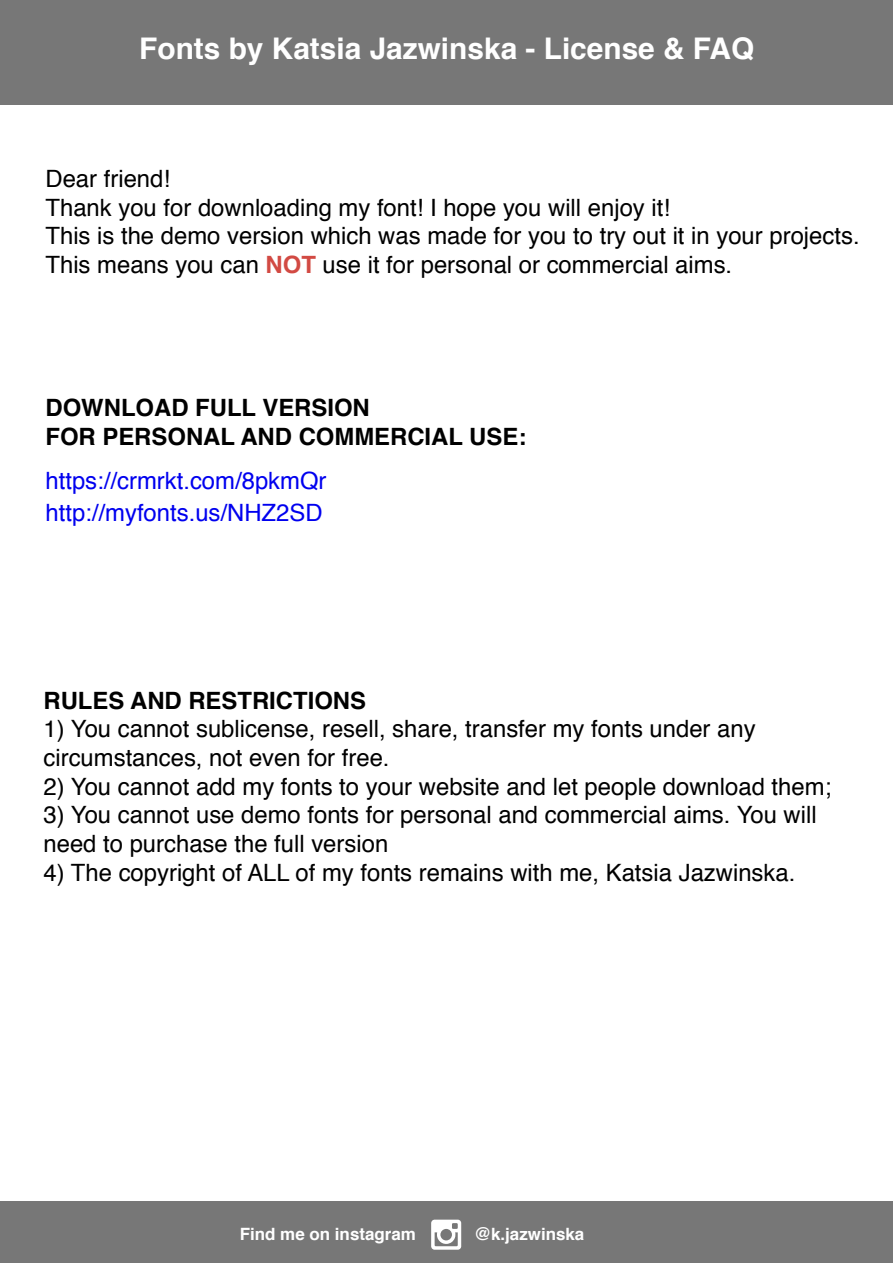
<style>
.page{position:relative;width:893px;height:1263px;background:#fff}
.page>*{position:absolute;margin:0;border:0;box-sizing:border-box;transform-origin:0 0}
.t1{font:700 29.85px "Helvetica";color:#fff}
.t2{font:23.85px/28.7px "Helvetica";color:#000}
.t3{font:700 23.85px/28.7px "Helvetica";color:#000}
.t4{font:23.85px/32.2px "Helvetica";color:#0000ef}
.t5{font:700 16.95px "Helvetica";color:#fff}
.s1{font-weight:700;color:#d24a43}
</style>
<div class="page">
<div style="left:0;top:0;width:893px;height:104px;background:#777"></div>
<div style="left:0;top:1201px;width:893px;height:62px;background:#777"></div>
<svg style="left:431px;top:1219px;width:30px;height:31px"></svg>
<p class="t1" style="left:139px;top:24px;width:617px">Fonts by Katsia Jazwinska - License &amp; FAQ</p>
<p class="t2" style="left:46px;top:165px;width:816px">Dear friend!<br>Thank you for downloading my font! I hope you will enjoy it!<br>This is the demo version which was made for you to try out it in your projects.<br>This means you can <span class="s1">NOT</span> use it for personal or commercial aims.</p>
<p class="t3" style="left:46px;top:394px;width:482px">DOWNLOAD FULL VERSION<br>FOR PERSONAL AND COMMERCIAL USE:</p>
<p class="t4" style="left:46px;top:465px;width:283px">https://crmrkt.com/8pkmQr http://myfonts.us/NHZ2SD</p>
<p class="t3" style="left:44px;top:686px;width:324px">RULES AND RESTRICTIONS</p>
<p class="t2" style="left:44px;top:715px;width:714px">1) You cannot sublicense, resell, share, transfer my fonts under any circumstances, not even for free.</p>
<p class="t2" style="left:44px;top:773px;width:789px">2) You cannot add my fonts to your website and let people download them;</p>
<p class="t2" style="left:44px;top:801px;width:775px">3) You cannot use demo fonts for personal and commercial aims. You will need to purchase the full version</p>
<p class="t2" style="left:44px;top:858px;width:753px">4) The copyright of ALL of my fonts remains with me, Katsia Jazwinska.</p>
<p class="t5" style="left:240px;top:1221px;width:178px">Find me on instagram</p>
<p class="t5" style="left:475px;top:1221px;width:111px">@k.jazwinska</p>
</div>
